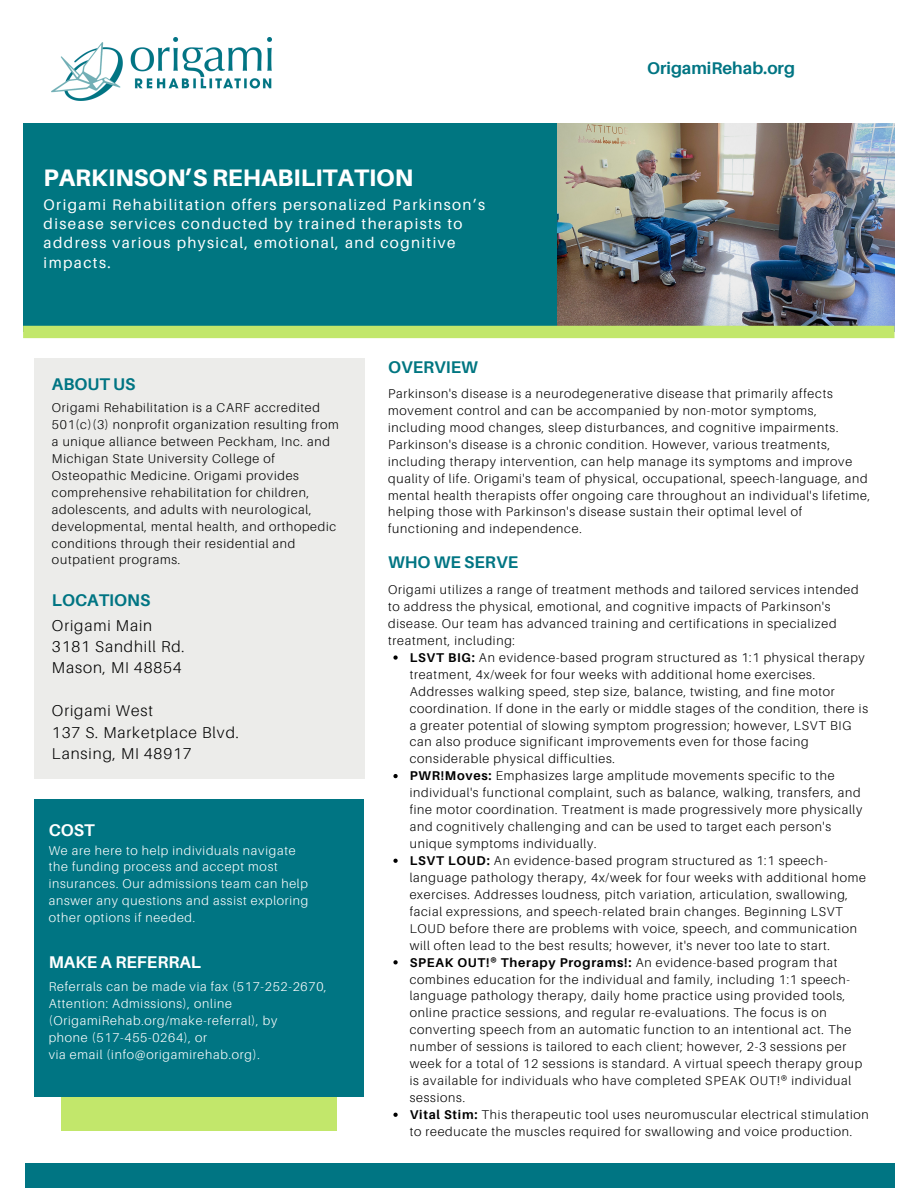
<style>
.page{position:relative;width:918px;height:1188px;background:#fff}
.page>*{position:absolute;margin:0;border:0;box-sizing:border-box;transform-origin:0 0}
.t1{font:800 23.85px "Aileron";color:#fff}
.t2{font:700 16.95px "Aileron";color:#007583}
.t3{font:700 16.95px "Aileron";color:#fff}
.t4{font:700 16.95px "Aileron";color:#007681}
.t5{font:300 15.75px/21.3px "Aileron";letter-spacing:.06em;color:#000}
.t6{font:15.3px/19.2px "Aileron";letter-spacing:.09em;color:#fff}
.t7{font:300 12.75px/17px "Aileron";letter-spacing:.06em;color:#000}
.t8{font:300 12.75px/17px "Aileron";letter-spacing:.06em;color:#fff}
.s1{font-weight:700}
</style>
<div class="page">
<img style="left:557px;top:124px;width:338px;height:202px">
<div style="left:23px;top:124px;width:534px;height:208px;background:#007681"></div>
<div style="left:23px;top:326px;width:872px;height:12px;background:#c2e76b"></div>
<div style="left:25px;top:1163px;width:869px;height:25px;background:#007583"></div>
<img style="left:52px;top:37px;width:219px;height:63px">
<div style="left:34px;top:358px;width:330px;height:421px;background:#ececea"></div>
<div style="left:61px;top:1080px;width:276px;height:51px;background:#c2e76b"></div>
<div style="left:34px;top:800px;width:330px;height:297px;background:#007583"></div>
<svg style="left:393px;top:655px;width:5px;height:5px"></svg>
<svg style="left:393px;top:774px;width:5px;height:4px"></svg>
<svg style="left:393px;top:859px;width:5px;height:4px"></svg>
<svg style="left:393px;top:960px;width:5px;height:4px"></svg>
<svg style="left:393px;top:1113px;width:5px;height:4px"></svg>
<p class="t1" style="left:44px;top:163px;width:371px">PARKINSON’S REHABILITATION</p>
<p class="t6" style="left:44px;top:195px;width:443px">Origami Rehabilitation offers personalized Parkinson’s disease services conducted by trained therapists to address various physical, emotional, and cognitive impacts.</p>
<p class="t4" style="left:388px;top:357px;width:91px">OVERVIEW</p>
<p class="t2" style="left:647px;top:58px;width:149px">OrigamiRehab.org</p>
<h4 class="t2" style="left:52px;top:373px;width:85px">ABOUT US</h4>
<h1 class="t7" style="left:52px;top:399px;width:288px">Origami Rehabilitation is a CARF accredited 501(c)(3) nonprofit organization resulting from a unique alliance between Peckham, Inc. and Michigan State University College of Osteopathic Medicine. Origami provides comprehensive rehabilitation for children, adolescents, and adults with neurological, developmental, mental health, and orthopedic conditions through their residential and outpatient programs.</h1>
<p class="t2" style="left:52px;top:589px;width:100px">LOCATIONS</p>
<h2 class="t5" style="left:52px;top:614px;width:134px">Origami Main<br>3181 Sandhill Rd.<br>Mason, MI 48854</h2>
<p class="t5" style="left:52px;top:700px;width:188px">Origami West<br>137 S. Marketplace Blvd.<br>Lansing, MI 48917</p>
<h2 class="t3" style="left:49px;top:819px;width:47px">COST</h2>
<p class="t8" style="left:49px;top:841px;width:261px">We are here to help individuals navigate the funding process and accept most insurances. Our admissions team can help answer any questions and assist exploring other options if needed.</p>
<h2 class="t3" style="left:49px;top:952px;width:154px">MAKE A REFERRAL</h2>
<h2 class="t8" style="left:49px;top:978px;width:279px">Referrals can be made via fax (517-252-2670,<br>Attention: Admissions), online (OrigamiRehab.org/make-referral), by</h2>
<h4 class="t8" style="left:49px;top:1028px;width:160px">phone (517-455-0264), or</h4>
<h4 class="t8" style="left:49px;top:1045px;width:213px">via email (info@origamirehab.org).</h4>
<p class="t7" style="left:388px;top:385px;width:484px">Parkinson's disease is a neurodegenerative disease that primarily affects movement control and can be accompanied by non-motor symptoms, including mood changes, sleep disturbances, and cognitive impairments.<br>Parkinson's disease is a chronic condition. However, various treatments, including therapy intervention, can help manage its symptoms and improve quality of life. Origami's team of physical, occupational, speech-language, and mental health therapists offer ongoing care throughout an individual's lifetime, helping those with Parkinson's disease sustain their optimal level of functioning and independence.</p>
<p class="t2" style="left:388px;top:552px;width:131px">WHO WE SERVE</p>
<p class="t7" style="left:388px;top:581px;width:472px">Origami utilizes a range of treatment methods and tailored services intended to address the physical, emotional, and cognitive impacts of Parkinson's disease. Our team has advanced training and certifications in specialized treatment, including:</p>
<p class="t7" style="left:410px;top:649px;width:460px"><span class="s1">LSVT BIG:</span> An evidence-based program structured as 1:1 physical therapy treatment, 4x/week for four weeks with additional home exercises.<br>Addresses walking speed, step size, balance, twisting, and fine motor coordination. If done in the early or middle stages of the condition, there is a greater potential of slowing symptom progression; however, LSVT BIG can also produce significant improvements even for those facing considerable physical difficulties.</p>
<p class="t7" style="left:410px;top:767px;width:454px"><span class="s1">PWR!Moves:</span> Emphasizes large amplitude movements specific to the individual's functional complaint, such as balance, walking, transfers, and fine motor coordination. Treatment is made progressively more physically and cognitively challenging and can be used to target each person's unique symptoms individually.</p>
<h2 class="t7" style="left:410px;top:852px;width:458px"><span class="s1">LSVT LOUD:</span> An evidence-based program structured as 1:1 speech&shy;language pathology therapy, 4x/week for four weeks with additional home exercises. Addresses loudness, pitch variation, articulation, swallowing, facial expressions, and speech-related brain changes. Beginning LSVT LOUD before there are problems with voice, speech, and communication will often lead to the best results; however, it's never too late to start.</h2>
<p class="t7" style="left:410px;top:953px;width:454px"><span class="s1">SPEAK OUT!® Therapy Programs!:</span> An evidence-based program that combines education for the individual and family, including 1:1 speech&shy;language pathology therapy, daily home practice using provided tools, online practice sessions, and regular re-evaluations. The focus is on converting speech from an automatic function to an intentional act. The number of sessions is tailored to each client; however, 2-3 sessions per week for a total of 12 sessions is standard. A virtual speech therapy group is available for individuals who have completed SPEAK OUT!® individual sessions.</p>
<h2 class="t7" style="left:410px;top:1106px;width:461px"><span class="s1">Vital Stim:</span> This therapeutic tool uses neuromuscular electrical stimulation to reeducate the muscles required for swallowing and voice production.</h2>
</div>
